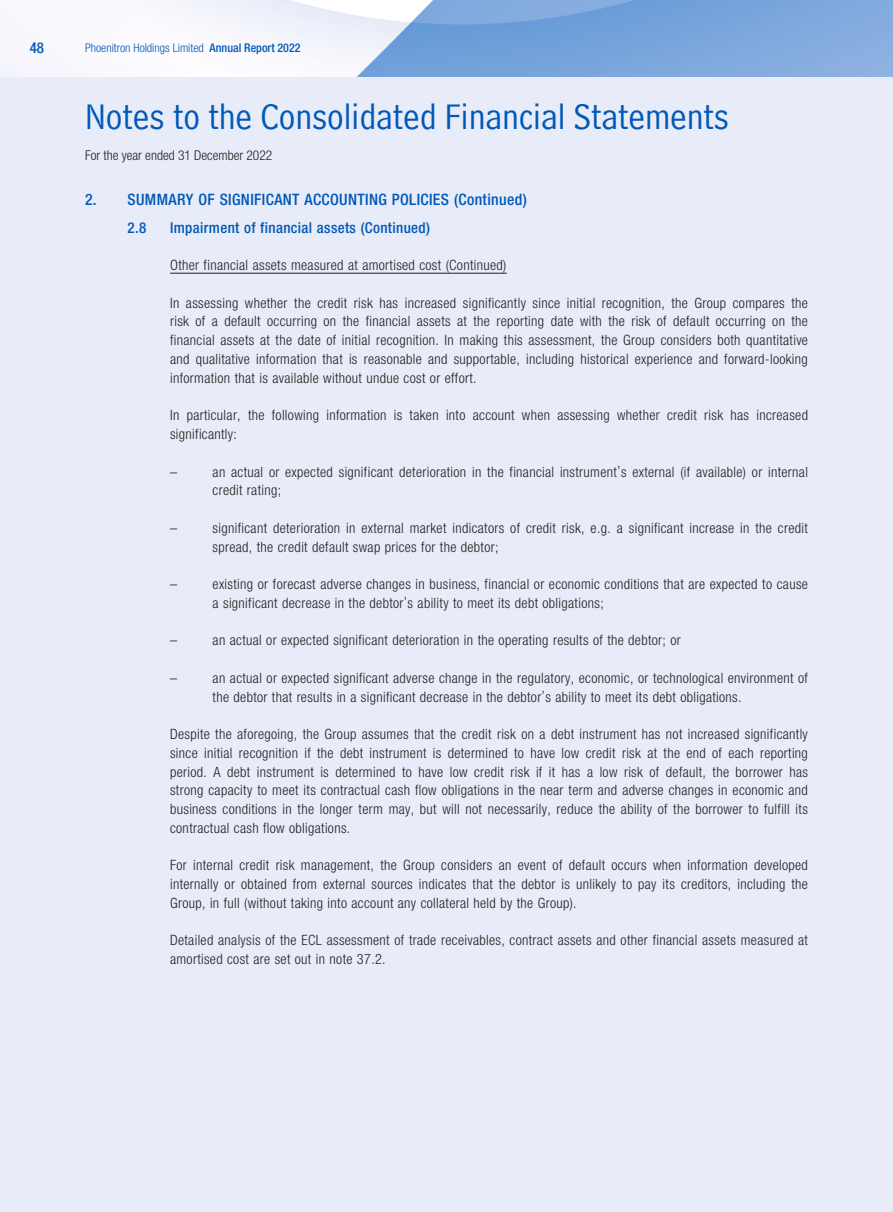
<style>
.page{position:relative;width:893px;height:1212px;background:#e8ecf8}
.page>*{position:absolute;margin:0;border:0;box-sizing:border-box;transform-origin:0 0}
.t1{font:37.5px "Bell Centennial Std Address";color:#0058b8}
.t2{font:500 condensed 15.75px "Helvetica Neue LT Std";letter-spacing:.025em;color:#0058b8}
.t3{font:500 condensed 15px "Helvetica Neue LT Std";letter-spacing:.025em;color:#0058b8}
.t4{font:300 condensed 14.25px/18.8px "Helvetica Neue LT Std";letter-spacing:.025em;color:#231f20}
.t5{font:300 condensed 13.5px "Helvetica Neue LT Std";color:#231f20}
.t6{font:300 condensed 12px "Helvetica Neue LT Std";color:#0058b8}
.s1{font-weight:500}
</style>
<div class="page">
<img style="left:0;top:0;width:893px;height:77px">
<hr style="left:170px;top:273px;width:337px;height:1px;background:#231f20">
<p class="t3" style="left:30px;top:38px;width:16px">48</p>
<p class="t6" style="left:85px;top:41px;width:217px">Phoenitron Holdings Limited <span class="s1">Annual Report 2022</span></p>
<h1 class="t1" style="left:85px;top:95px;width:645px">Notes to the Consolidated Financial Statements</h1>
<p class="t5" style="left:85px;top:148px;width:189px">For the year ended 31 December 2022</p>
<p class="t2" style="left:85px;top:190px;width:443px">2. SUMMARY OF SIGNIFICANT ACCOUNTING POLICIES (Continued)</p>
<p class="t3" style="left:128px;top:218px;width:20px">2.8</p>
<p class="t3" style="left:170px;top:218px;width:261px">Impairment of financial assets (Continued)</p>
<p class="t4" style="left:170px;top:256px;width:338px">Other financial assets measured at amortised cost (Continued)</p>
<p class="t4" style="left:170px;top:293px;width:639px;text-align:justify">In assessing whether the credit risk has increased significantly since initial recognition, the Group compares the risk of a default occurring on the financial assets at the reporting date with the risk of default occurring on the financial assets at the date of initial recognition. In making this assessment, the Group considers both quantitative and qualitative information that is reasonable and supportable, including historical experience and forward-looking information that is available without undue cost or effort.</p>
<p class="t4" style="left:170px;top:406px;width:639px">In particular, the following information is taken into account when assessing whether credit risk has increased significantly:</p>
<p class="t4" style="left:170px;top:462px;width:9px">–</p>
<p class="t4" style="left:213px;top:462px;width:597px">an actual or expected significant deterioration in the financial instrument’s external (if available) or internal credit rating;</p>
<p class="t4" style="left:170px;top:518px;width:9px">–</p>
<p class="t4" style="left:213px;top:518px;width:597px">significant deterioration in external market indicators of credit risk, e.g. a significant increase in the credit spread, the credit default swap prices for the debtor;</p>
<p class="t4" style="left:170px;top:574px;width:9px">–</p>
<p class="t4" style="left:213px;top:574px;width:597px">existing or forecast adverse changes in business, financial or economic conditions that are expected to cause a significant decrease in the debtor’s ability to meet its debt obligations;</p>
<p class="t4" style="left:170px;top:631px;width:9px">–</p>
<p class="t4" style="left:213px;top:631px;width:470px">an actual or expected significant deterioration in the operating results of the debtor; or</p>
<p class="t4" style="left:170px;top:668px;width:9px">–</p>
<p class="t4" style="left:213px;top:668px;width:597px">an actual or expected significant adverse change in the regulatory, economic, or technological environment of the debtor that results in a significant decrease in the debtor’s ability to meet its debt obligations.</p>
<p class="t4" style="left:170px;top:724px;width:639px;text-align:justify">Despite the aforegoing, the Group assumes that the credit risk on a debt instrument has not increased significantly since initial recognition if the debt instrument is determined to have low credit risk at the end of each reporting period. A debt instrument is determined to have low credit risk if it has a low risk of default, the borrower has strong capacity to meet its contractual cash flow obligations in the near term and adverse changes in economic and business conditions in the longer term may, but will not necessarily, reduce the ability of the borrower to fulfill its contractual cash flow obligations.</p>
<p class="t4" style="left:170px;top:856px;width:639px;text-align:justify">For internal credit risk management, the Group considers an event of default occurs when information developed internally or obtained from external sources indicates that the debtor is unlikely to pay its creditors, including the Group, in full (without taking into account any collateral held by the Group).</p>
<p class="t4" style="left:170px;top:931px;width:639px">Detailed analysis of the ECL assessment of trade receivables, contract assets and other financial assets measured at amortised cost are set out in note 37.2.</p>
</div>
